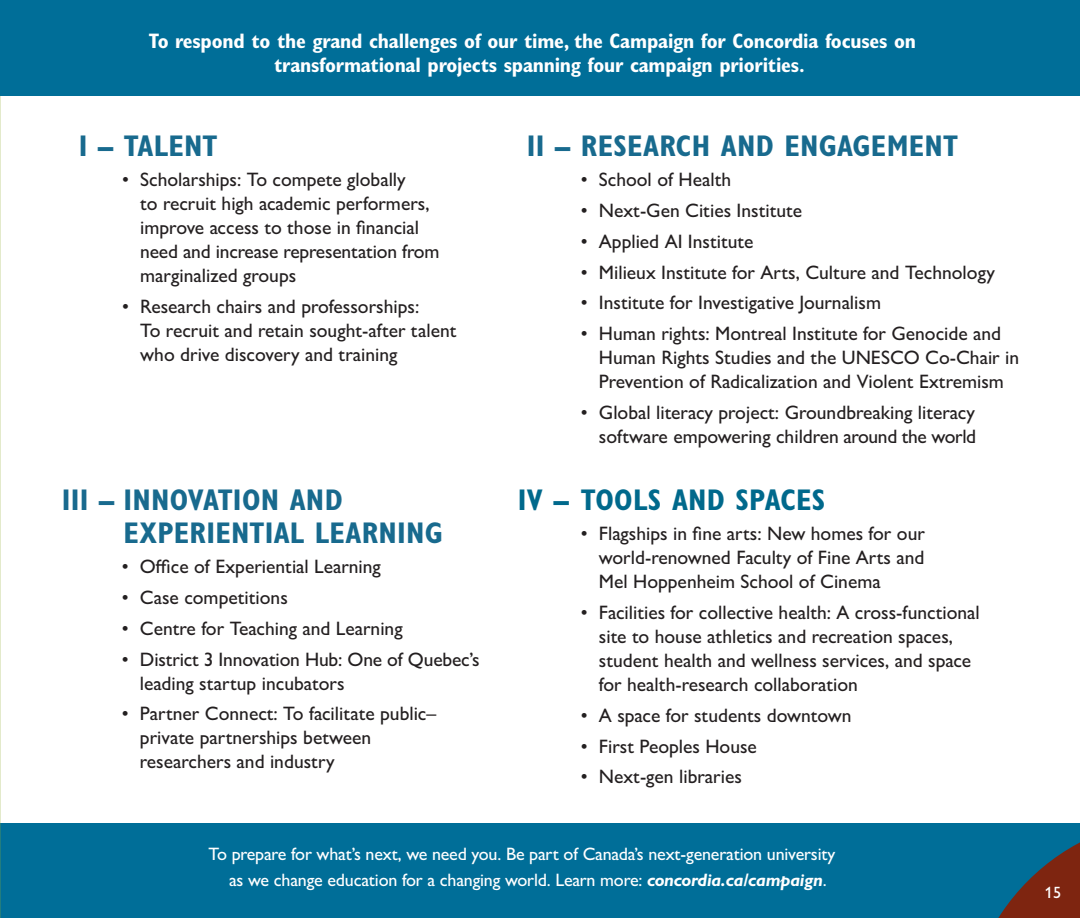
<style>
.page{position:relative;width:1080px;height:918px;background:#fff}
.page>*{position:absolute;margin:0;border:0;box-sizing:border-box;transform-origin:0 0}
.SUBHEAD{font:700 condensed 30px/33px "Gill Sans MT Pro";letter-spacing:.01em;color:#186a8e}
.SUBHEAD-2{font:700 condensed 30px "Gill Sans MT Pro";letter-spacing:.01em;color:#00698c}
.Bullets{font:700 condensed 21px/24px "Gill Sans MT Pro";letter-spacing:-.01em;color:#fff}
.Bullets-2{font:500 19.5px/24px "Gill Sans MT Pro";color:#231f20}
.Bullets-3{font:500 18px/25.5px "Gill Sans MT Pro";letter-spacing:-.01em;color:#fff}
.t1{font:500 16.35px "Gill Sans MT Pro";color:#fff}
.s1{font-weight:700;font-style:italic}
</style>
<div class="page">
<div style="left:0;top:824px;width:1080px;height:94px;background:#006e98"></div>
<img style="left:0;top:0;width:1px;height:846px">
<div style="left:0;top:0;width:1080px;height:95px;background:#006e98"></div>
<svg style="left:965px;top:823px;width:115px;height:95px"></svg>
<p class="Bullets" style="left:274px;top:29px;width:643px;text-indent:-125px">To respond to the grand challenges of our time, the Campaign for Concordia focuses on transformational projects spanning four campaign priorities.</p>
<p class="SUBHEAD" style="left:79px;top:129px;width:140px">I – TALENT</p>
<p class="Bullets-2" style="left:140px;top:168px;width:301px;text-indent:-18px">• Scholarships: To compete globally<br>to recruit high academic performers, improve access to those in financial need and increase representation from marginalized groups</p>
<p class="Bullets-2" style="left:140px;top:294px;width:318px;text-indent:-18px">• Research chairs and professorships:<br>To recruit and retain sought-after talent who drive discovery and training</p>
<p class="SUBHEAD" style="left:123px;top:483px;width:321px;text-indent:-62px">III – INNOVATION AND<br>EXPERIENTIAL LEARNING</p>
<p class="Bullets-2" style="left:122px;top:555px;width:261px">• Office of Experiential Learning</p>
<p class="Bullets-2" style="left:122px;top:585px;width:167px">• Case competitions</p>
<p class="Bullets-2" style="left:122px;top:616px;width:282px">• Centre for Teaching and Learning</p>
<p class="Bullets-2" style="left:140px;top:647px;width:341px;text-indent:-18px">• District 3 Innovation Hub: One of Quebec’s leading startup incubators</p>
<p class="Bullets-2" style="left:140px;top:702px;width:298px;text-indent:-18px">• Partner Connect: To facilitate public– private partnerships between researchers and industry</p>
<p class="SUBHEAD" style="left:527px;top:129px;width:433px">II – RESEARCH AND ENGAGEMENT</p>
<p class="Bullets-2" style="left:581px;top:168px;width:152px">• School of Health</p>
<p class="Bullets-2" style="left:581px;top:198px;width:223px">• Next-Gen Cities Institute</p>
<p class="Bullets-2" style="left:581px;top:229px;width:174px">• Applied AI Institute</p>
<p class="Bullets-2" style="left:581px;top:260px;width:416px">• Milieux Institute for Arts, Culture and Technology</p>
<p class="Bullets-2" style="left:581px;top:291px;width:302px">• Institute for Investigative Journalism</p>
<p class="Bullets-2" style="left:599px;top:321px;width:422px;text-indent:-18px">• Human rights: Montreal Institute for Genocide and<br>Human Rights Studies and the UNESCO Co-Chair in<br>Prevention of Radicalization and Violent Extremism</p>
<p class="Bullets-2" style="left:581px;top:400px;width:397px;text-align:right">• Global literacy project: Groundbreaking literacy software empowering children around the world</p>
<p class="SUBHEAD-2" style="left:518px;top:482px;width:309px">IV – TOOLS AND SPACES</p>
<p class="Bullets-2" style="left:599px;top:522px;width:328px;text-align:justify;text-indent:-18px">• Flagships in fine arts: New homes for our world-renowned Faculty of Fine Arts and Mel Hoppenheim School of Cinema</p>
<p class="Bullets-2" style="left:599px;top:600px;width:382px;text-indent:-18px">• Facilities for collective health: A cross-functional site to house athletics and recreation spaces, student health and wellness services, and space for health-research collaboration</p>
<p class="Bullets-2" style="left:581px;top:703px;width:272px">• A space for students downtown</p>
<p class="Bullets-2" style="left:581px;top:734px;width:178px">• First Peoples House</p>
<p class="Bullets-2" style="left:581px;top:765px;width:163px">• Next-gen libraries</p>
<p class="Bullets-3" style="left:229px;top:841px;width:608px;text-indent:-21px">To prepare for what’s next, we need you. Be part of Canada’s next-generation university as we change education for a changing world. Learn more: <span class="s1">concordia.ca/campaign</span>.</p>
<p class="t1" style="left:1045px;top:883px;width:18px">15</p>
</div>
